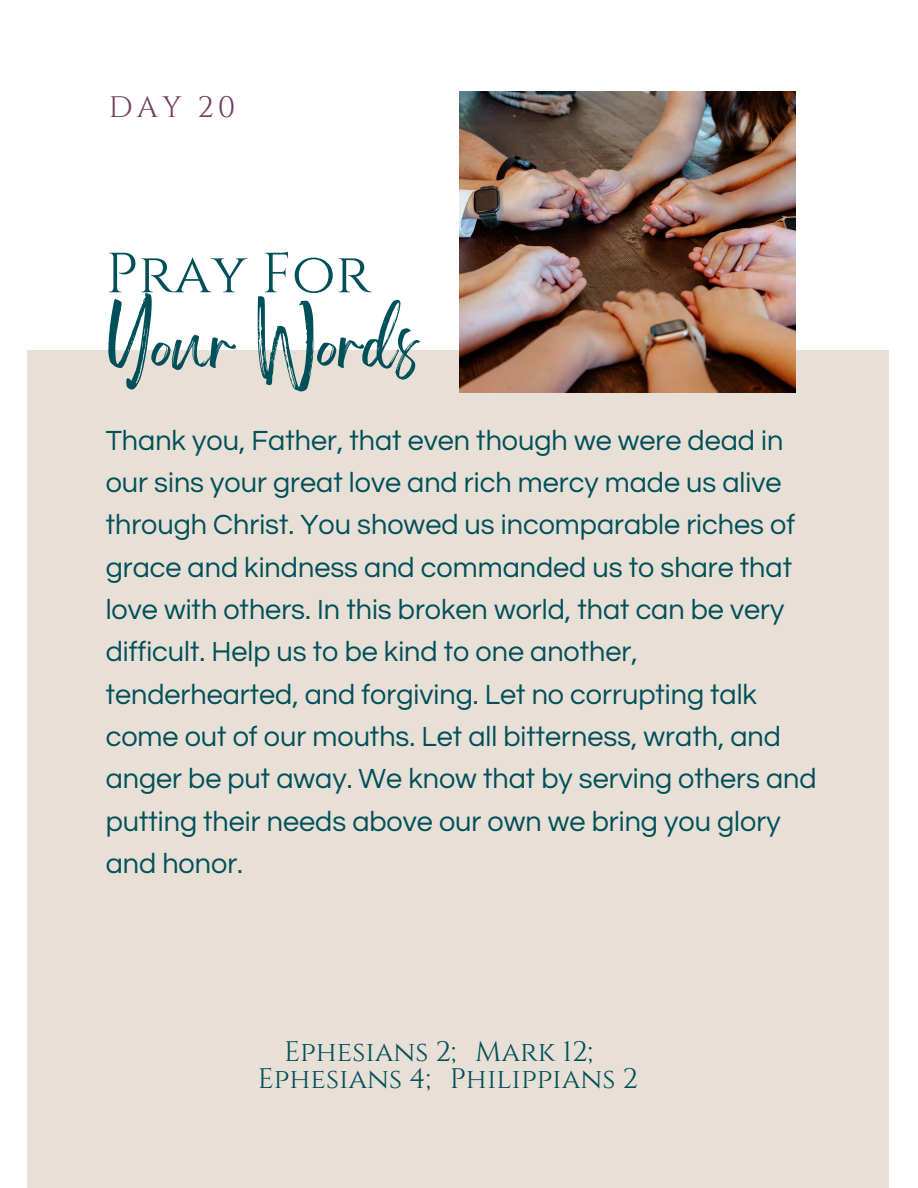
<style>
.page{position:relative;width:918px;height:1188px;background:#fff}
.page>*{position:absolute;margin:0;border:0;box-sizing:border-box;transform-origin:0 0}
.t1{font:56.4px "Cinzel";color:#005059}
.t2{font:55.95px "Brightwall";color:#005059}
.t3{font:29.55px "Cinzel";color:#723e5f}
.t4{font:28.8px/42.3px "Questrial";color:#005059}
.t5{font:28.2px/27.5px "Cinzel";color:#005059;text-align:center}
</style>
<div class="page">
<div style="left:28px;top:350px;width:861px;height:838px;background:#e8dfd6"></div>
<img style="left:459px;top:92px;width:336px;height:300px">
<p class="t3" style="left:109px;top:90px;width:128px">DAY 20</p>
<h1 class="t1" style="left:106px;top:241px;width:267px">Pray For</h1>
<h2 class="t2" style="left:108px;top:325px;width:312px">Your Words</h2>
<p class="t4" style="left:106px;top:420px;width:712px">Thank you, Father, that even though we were dead in our sins your great love and rich mercy made us alive through Christ. You showed us incomparable riches of grace and kindness and commanded us to share that love with others. In this broken world, that can be very difficult. Help us to be kind to one another, tenderhearted, and forgiving. Let no corrupting talk come out of our mouths. Let all bitterness, wrath, and anger be put away. We know that by serving others and putting their needs above our own we bring you glory and honor.</p>
<p class="t5" style="left:258px;top:1037px;width:382px">Ephesians 2; Mark 12;<br>Ephesians 4; Philippians 2</p>
</div>
